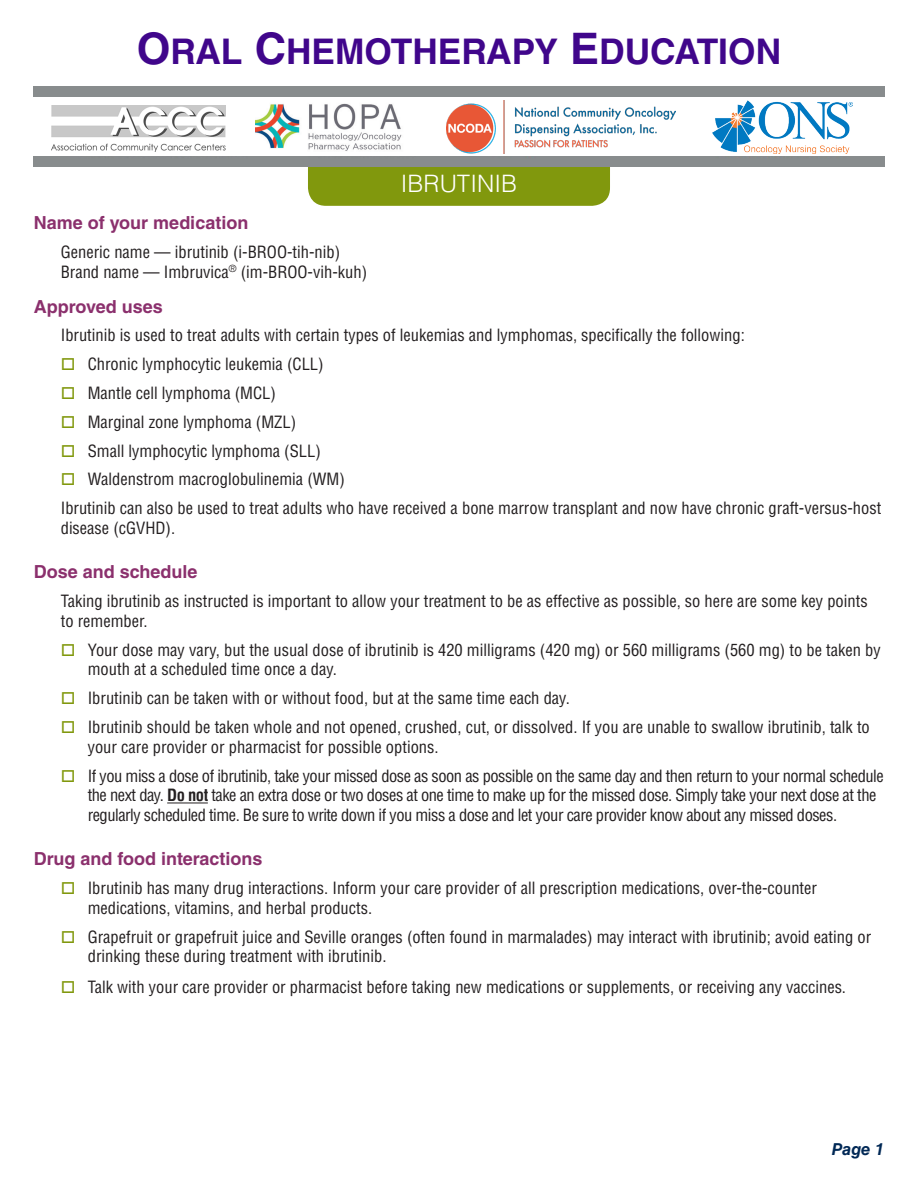
<style>
.page{position:relative;width:918px;height:1188px;background:#fff}
.page>*{position:absolute;margin:0;border:0;box-sizing:border-box;transform-origin:0 0}
.t1{font:700 35.4px "Helvetica LT Std";color:#40068b}
.drug_name{font:300 24px "Helvetica LT Std";color:#fff}
.subhead{font:700 18px "Helvetica LT Std";color:#8b306d}
.text{font:condensed 16.5px/19.8px "Helvetica LT Std";color:#231f20}
.text-2{font:condensed 16.5px/19.8px "Helvetica LT Std";letter-spacing:-.03em;color:#231f20}
.t2{font:italic 700 16.5px "Helvetica LT Std";color:#002855}
.s1{font-size:43.5px}
.s2{color:#81980d}
.s3{font-weight:700}
</style>
<div class="page">
<div style="left:308px;top:139px;width:302px;height:67px;background:#81980d;border-radius:18px"></div>
<div style="left:34px;top:87px;width:850px;height:80px;background:#888c8d"></div>
<hr style="left:167px;top:803px;width:41px;height:1px;background:#231f20">
<div style="left:26px;top:97px;width:866px;height:59px;background:#fff"></div>
<img style="left:256px;top:103px;width:146px;height:48px">
<img style="left:712px;top:100px;width:140px;height:54px">
<img style="left:52px;top:106px;width:174px;height:45px">
<img style="left:447px;top:100px;width:229px;height:54px">
<p class="t1" style="left:137px;top:30px;width:646px"><span class="s1">O</span>RAL <span class="s1">C</span>HEMOTHERAPY <span class="s1">E</span>DUCATION</p>
<p class="drug_name" style="left:401px;top:169px;width:118px">IBRUTINIB</p>
<p class="subhead" style="left:34px;top:212px;width:216px">Name of your medication</p>
<p class="text" style="left:61px;top:242px;width:281px">Generic name — ibrutinib (i-BROO-tih-nib)</p>
<p class="text" style="left:61px;top:262px;width:308px">Brand name — Imbruvica<sup>®</sup> (im-BROO-vih-kuh)</p>
<p class="subhead" style="left:34px;top:295px;width:130px">Approved uses</p>
<p class="text" style="left:61px;top:325px;width:686px">Ibrutinib is used to treat adults with certain types of leukemias and lymphomas, specifically the following:</p>
<p class="text" style="left:61px;top:354px;width:264px"><span class="s2">□</span> Chronic lymphocytic leukemia (CLL)</p>
<p class="text" style="left:61px;top:383px;width:217px"><span class="s2">□</span> Mantle cell lymphoma (MCL)</p>
<p class="text" style="left:61px;top:412px;width:237px"><span class="s2">□</span> Marginal zone lymphoma (MZL)</p>
<p class="text" style="left:61px;top:441px;width:262px"><span class="s2">□</span> Small lymphocytic lymphoma (SLL)</p>
<p class="text" style="left:61px;top:469px;width:286px"><span class="s2">□</span> Waldenstrom macroglobulinemia (WM)</p>
<p class="text" style="left:61px;top:498px;width:822px">Ibrutinib can also be used to treat adults who have received a bone marrow transplant and now have chronic graft-versus-host disease (cGVHD).</p>
<p class="subhead" style="left:34px;top:561px;width:165px">Dose and schedule</p>
<p class="text" style="left:61px;top:591px;width:808px">Taking ibrutinib as instructed is important to allow your treatment to be as effective as possible, so here are some key points to remember.</p>
<p class="text" style="left:88px;top:640px;width:795px;text-indent:-27px"><span class="s2">□</span> Your dose may vary, but the usual dose of ibrutinib is 420 milligrams (420 mg) or 560 milligrams (560 mg) to be taken by mouth at a scheduled time once a day.</p>
<p class="text" style="left:61px;top:688px;width:511px"><span class="s2">□</span> Ibrutinib can be taken with or without food, but at the same time each day.</p>
<p class="text" style="left:88px;top:717px;width:784px;text-indent:-27px"><span class="s2">□</span> Ibrutinib should be taken whole and not opened, crushed, cut, or dissolved. If you are unable to swallow ibrutinib, talk to your care provider or pharmacist for possible options.</p>
<p class="text-2" style="left:88px;top:766px;width:797px;text-indent:-27px"><span class="s2">□</span> If you miss a dose of ibrutinib, take your missed dose as soon as possible on the same day and then return to your normal schedule the next day. <span class="s3">Do not</span> take an extra dose or two doses at one time to make up for the missed dose. Simply take your next dose at the regularly scheduled time. Be sure to write down if you miss a dose and let your care provider know about any missed doses.</p>
<p class="subhead" style="left:34px;top:848px;width:230px">Drug and food interactions</p>
<p class="text" style="left:88px;top:878px;width:731px;text-indent:-27px"><span class="s2">□</span> Ibrutinib has many drug interactions. Inform your care provider of all prescription medications, over-the-counter medications, vitamins, and herbal products.</p>
<p class="text" style="left:88px;top:927px;width:785px;text-indent:-27px"><span class="s2">□</span> Grapefruit or grapefruit juice and Seville oranges (often found in marmalades) may interact with ibrutinib; avoid eating or drinking these during treatment with ibrutinib.</p>
<p class="text" style="left:61px;top:977px;width:787px"><span class="s2">□</span> Talk with your care provider or pharmacist before taking new medications or supplements, or receiving any vaccines.</p>
<p class="t2" style="left:832px;top:1139px;width:54px">Page 1</p>
</div>
